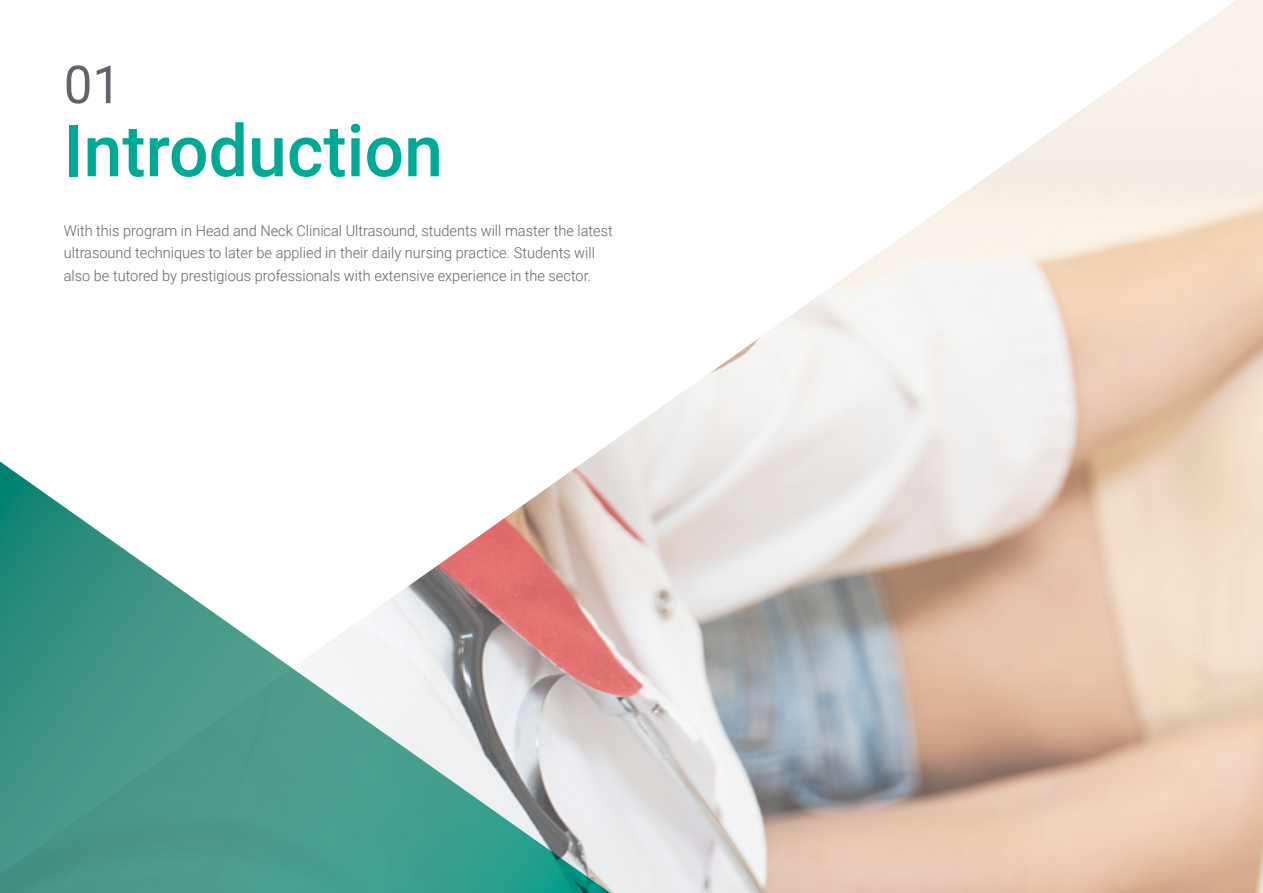
<style>
.page{position:relative;width:1263px;height:893px;background:#fff}
.page>*{position:absolute;margin:0;border:0;box-sizing:border-box;transform-origin:0 0}
.t1{font:500 72px "Roboto";color:#00a996}
.t2{font:52.5px "Roboto";color:#61646a}
.t3{font:300 15px/22.5px "Roboto";color:#61646a}
</style>
<div class="page">
<img style="left:607px;top:0;width:656px;height:893px">
<svg style="left:0;top:446px;width:640px;height:447px"></svg>
<h2 class="t2" style="left:64px;top:48px;width:59px">01</h2>
<h1 class="t1" style="left:64px;top:100px;width:381px">Introduction</h1>
<p class="t3" style="left:64px;top:218px;width:550px">With this program in Head and Neck Clinical Ultrasound, students will master the latest ultrasound techniques to later be applied in their daily nursing practice. Students will also be tutored by prestigious professionals with extensive experience in the sector.</p>
</div>
